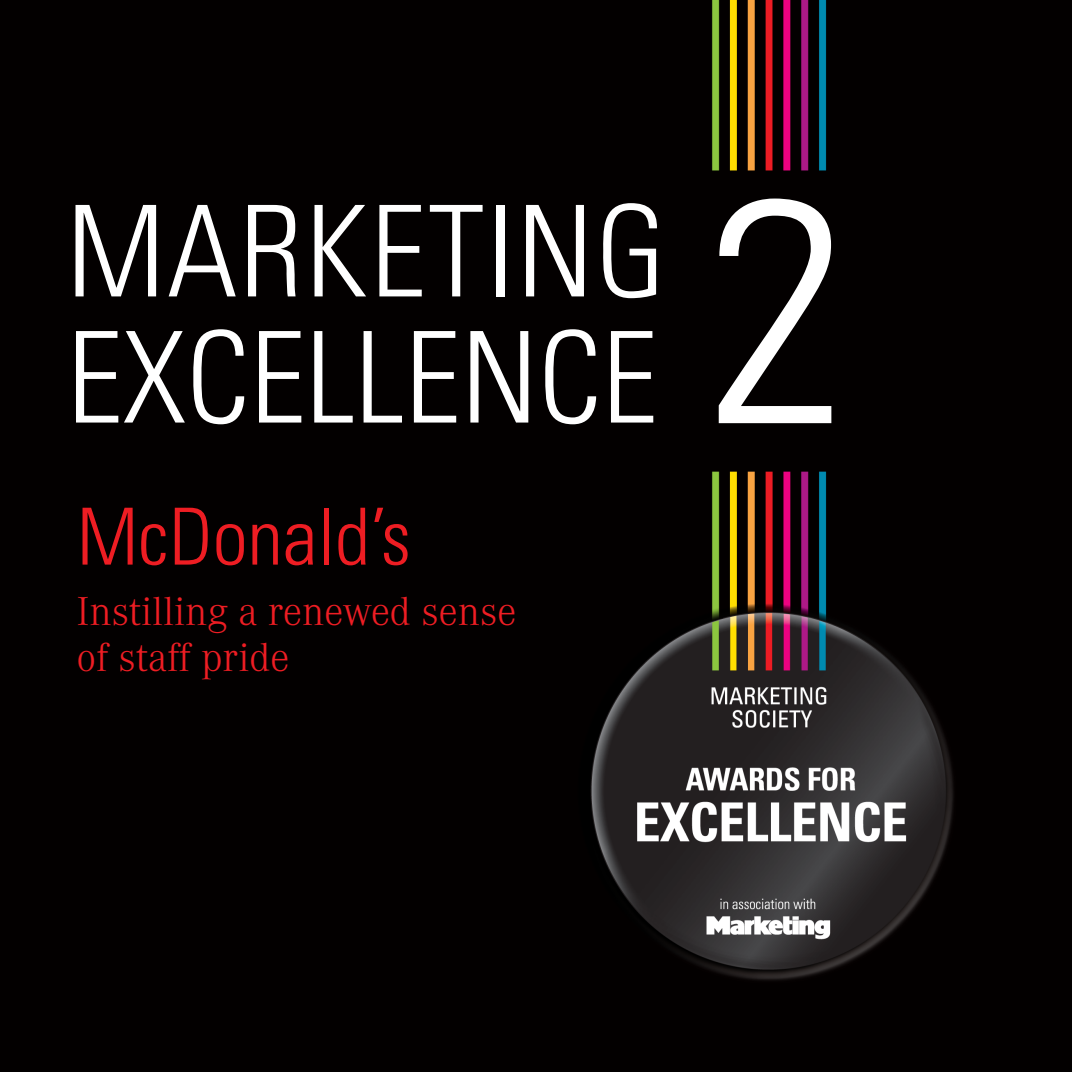
<style>
.page{position:relative;width:1072px;height:1072px;background:#fff}
.page>*{position:absolute;margin:0;border:0;box-sizing:border-box;transform-origin:0 0}
.Case_Study_Heading_1{font:300 condensed 126.7px/126px "Univers";color:#fff}
.Heading_RED{font:300 condensed 78.75px "Univers";color:#ee1d23}
.Case_Study_Sub_1_RED{font:300 42px/45.5px "Corporate A";color:#ee1d23}
</style>
<div class="page">
<img style="left:0;top:0;width:1071px;height:1071px">
<svg style="left:718px;top:198px;width:113px;height:225px"></svg>
<p class="Case_Study_Heading_1" style="left:66px;top:189px;width:601px">MARKETING<br>EXCELLENCE</p>
<p class="Heading_RED" style="left:77px;top:489px;width:336px">McDonald’s</p>
<p class="Case_Study_Sub_1_RED" style="left:77px;top:587px;width:441px">Instilling a renewed sense of staff pride</p>
</div>
